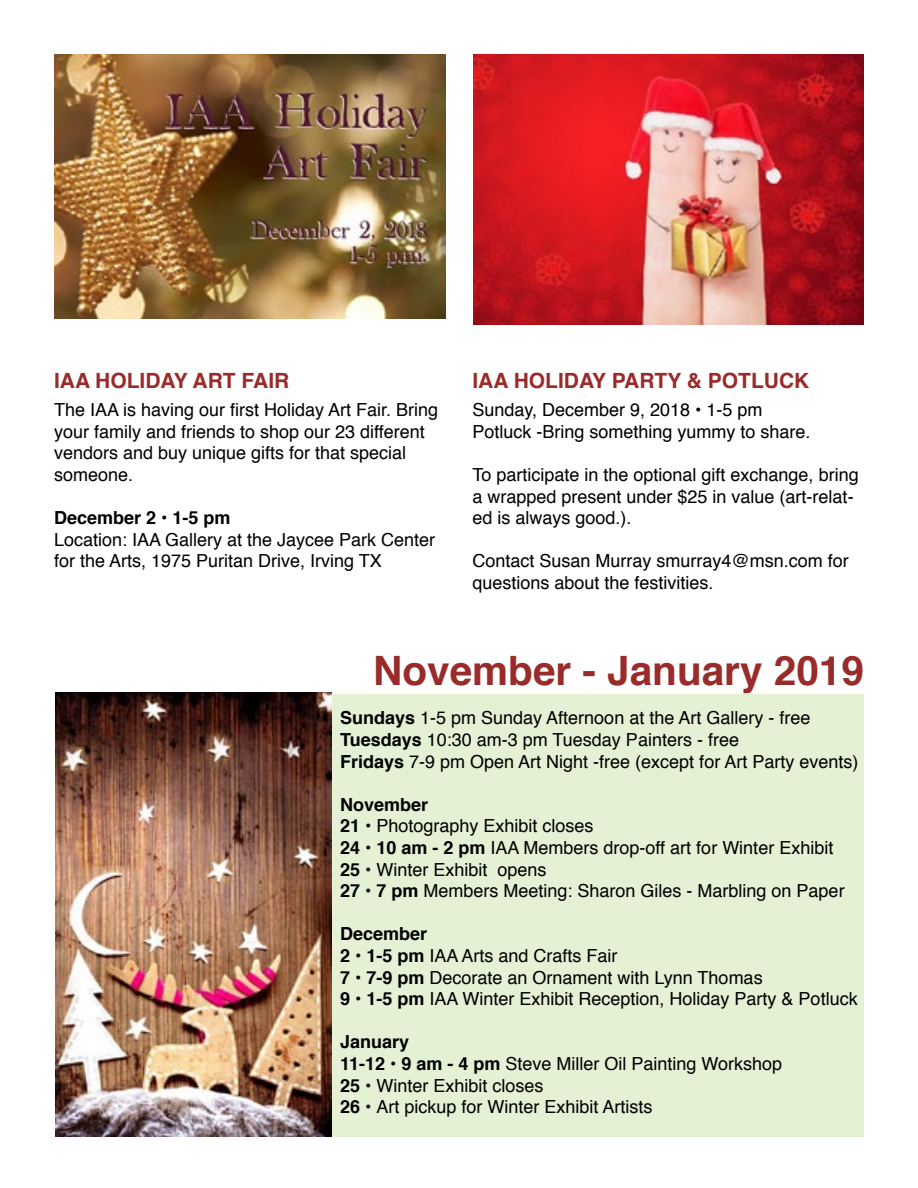
<style>
.page{position:relative;width:918px;height:1188px;background:#fff}
.page>*{position:absolute;margin:0;border:0;box-sizing:border-box;transform-origin:0 0}
.t1{font:700 40.5px "Helvetica";color:#992c2a}
.t2{font:700 21px "Helvetica";color:#992c2a}
.t3{font:18px/21.6px "Helvetica";color:#000}
.t4{font:700 18px "Helvetica";color:#000}
.s1{font-weight:700}
</style>
<div class="page">
<div style="left:329px;top:694px;width:535px;height:442px;background:#e5f1d4"></div>
<img style="left:55px;top:693px;width:277px;height:443px">
<img style="left:473px;top:54px;width:390px;height:271px">
<img style="left:54px;top:54px;width:391px;height:264px">
<p class="t2" style="left:54px;top:363px;width:237px">IAA HOLIDAY ART FAIR</p>
<p class="t3" style="left:54px;top:400px;width:386px">The IAA is having our first Holiday Art Fair. Bring your family and friends to shop our 23 different vendors and buy unique gifts for that special someone.</p>
<p class="t4" style="left:54px;top:503px;width:178px">December 2 • 1-5 pm</p>
<p class="t3" style="left:54px;top:529px;width:383px">Location: IAA Gallery at the Jaycee Park Center for the Arts, 1975 Puritan Drive, Irving TX</p>
<p class="t2" style="left:472px;top:363px;width:71px">IAA Holiday</p>
<p class="t2" style="left:612px;top:363px;width:28px">Party</p>
<p class="t2" style="left:687px;top:363px;width:50px">&amp; Potl</p>
<p class="t2" style="left:764px;top:363px;width:47px">uck</p>
<p class="t3" style="left:472px;top:400px;width:340px">Sunday, December 9, 2018 • 1-5 pm<br>Potluck -Bring something yummy to share.</p>
<p class="t3" style="left:472px;top:464px;width:388px">To participate in the optional gift exchange, bring a wrapped present under $25 in value (art-relat&shy;ed is always good.).</p>
<p class="t3" style="left:472px;top:551px;width:378px">Contact Susan Murray smurray4@msn.com for questions about the festivities.</p>
<h1 class="t1" style="left:373px;top:638px;width:492px">November - January 2019</h1>
<p class="t3" style="left:340px;top:708px;width:520px"><span class="s1">Sundays</span> 1-5 pm Sunday Afternoon at the Art Gallery - free<br><span class="s1">Tuesdays</span> 10:30 am-3 pm Tuesday Painters - free<br><span class="s1">Fridays</span> 7-9 pm Open Art Night -free (except for Art Party events)</p>
<p class="t3" style="left:340px;top:794px;width:506px"><span class="s1">November<br>21 •</span> Photography Exhibit closes<br><span class="s1">24 • 10 am - 2 pm</span> IAA Members drop-off art for Winter Exhibit <span class="s1">25 •</span> Winter Exhibit opens<br><span class="s1">27 • 7 pm</span> Members Meeting: Sharon Giles - Marbling on Paper</p>
<p class="t3" style="left:340px;top:924px;width:519px"><span class="s1">December<br>2 • 1-5 pm</span> IAA Arts and Crafts Fair<br><span class="s1">7 • 7-9 pm</span> Decorate an Ornament with Lynn Thomas<br><span class="s1">9 • 1-5 pm</span> IAA Winter Exhibit Reception, Holiday Party &amp; Potluck</p>
<p class="t3" style="left:340px;top:1032px;width:444px"><span class="s1">January<br>11-12 • 9 am - 4 pm</span> Steve Miller Oil Painting Workshop<br><span class="s1">25 •</span> Winter Exhibit closes<br><span class="s1">26 •</span> Art pickup for Winter Exhibit Artists</p>
</div>
